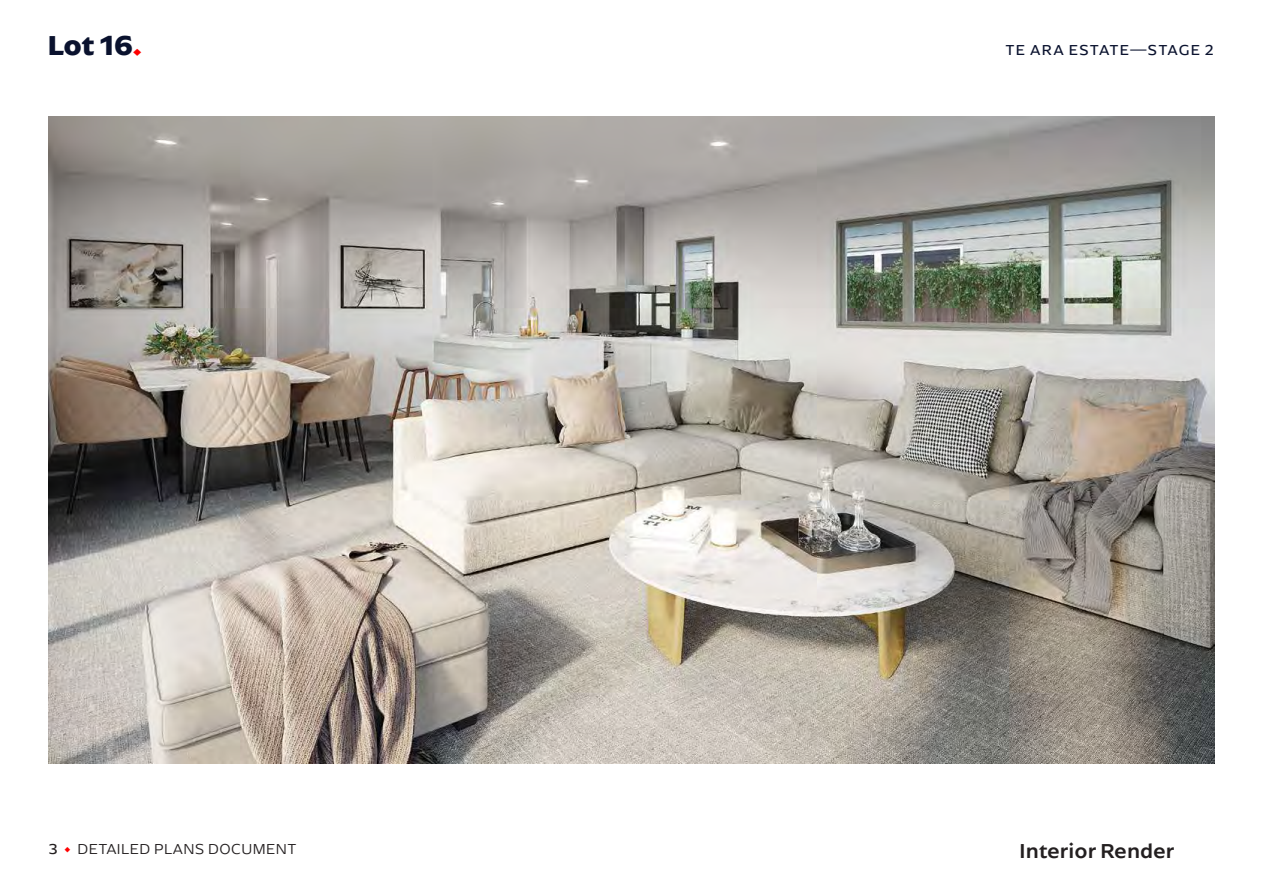
<style>
.page{position:relative;width:1263px;height:893px;background:#fff}
.page>*{position:absolute;margin:0;border:0;box-sizing:border-box;transform-origin:0 0}
.t1{font:700 28.5px "Arpona Sans";color:#0a122e}
.t2{font:500 21px "Arpona Sans";color:#231f20}
.t3{font:300 15px "Arpona Sans";letter-spacing:.03em;color:#231f20}
.t4{font:15px "Arpona Sans";letter-spacing:.075em;color:#0a122e}
.s1{color:#f00}
.s2{font-weight:400}
.s3{font-weight:400;color:#f00}
</style>
<div class="page">
<img style="left:49px;top:117px;width:1165px;height:646px">
<h1 class="t1" style="left:48px;top:27px;width:96px">Lot 16<span class="s1">.</span></h1>
<p class="t3" style="left:49px;top:840px;width:249px"><span class="s2">3</span> <span class="s3">•</span> DETAILED PLANS DOCUMENT</p>
<p class="t4" style="left:1005px;top:41px;width:210px">TE ARA ESTATE—STAGE 2</p>
<h2 class="t2" style="left:1020px;top:836px;width:157px">Interior Render</h2>
</div>
